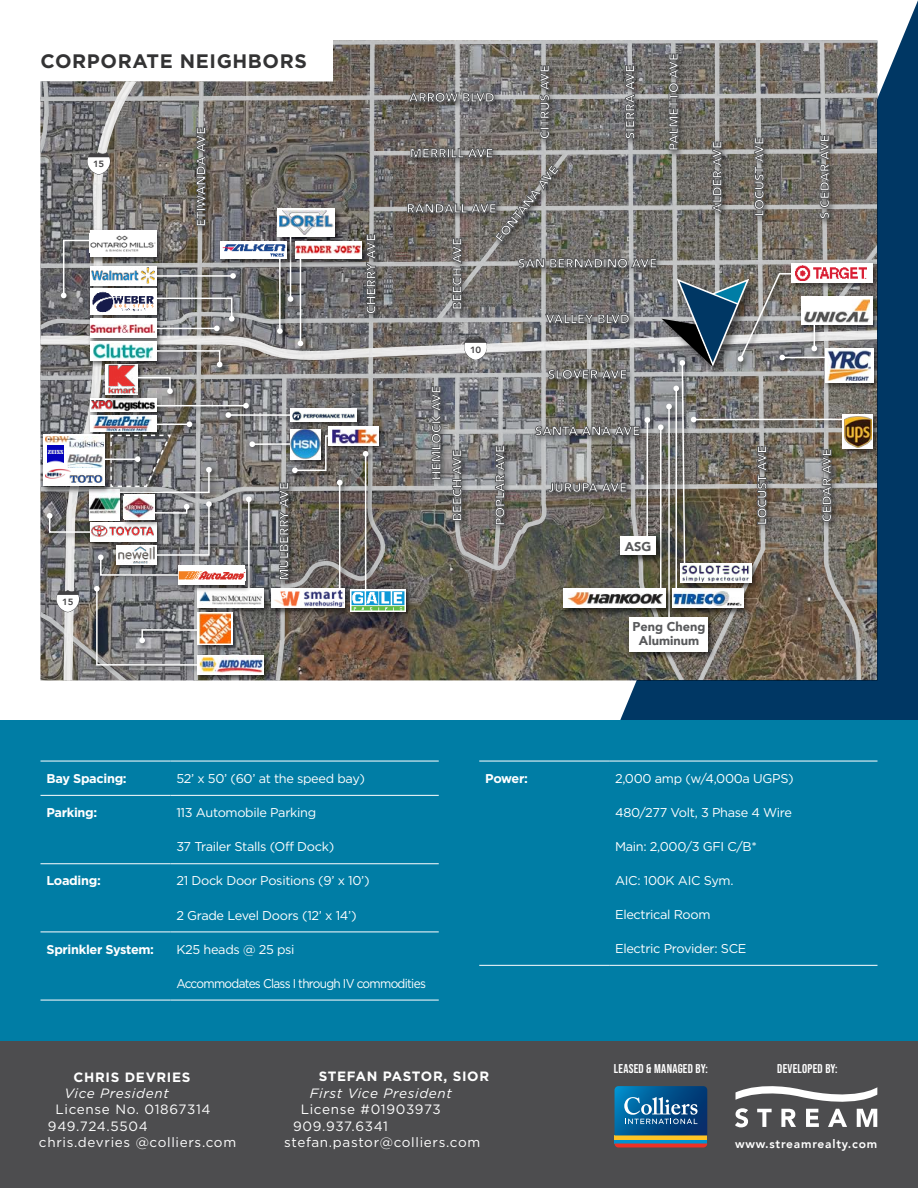
<style>
.page{position:relative;width:918px;height:1188px;background:#fff}
.page>*{position:absolute;margin:0;border:0;box-sizing:border-box;transform-origin:0 0}
.t1{font:700 19.5px "Gotham";letter-spacing:.03em;color:#333334}
.t2{font:13.5px "Gotham";letter-spacing:.05em;color:#fff}
.t3{font:italic 13.5px "Gotham";letter-spacing:.05em;color:#fff}
.t4{font:700 13.5px "Gotham";letter-spacing:.05em;color:#fff}
.t5{font:12.75px "Gotham";letter-spacing:-.025em;color:#fff}
.t6{font:900 12.75px "Avenir LT";color:#fff}
.t7{font:700 12.75px "Gotham";letter-spacing:-.025em;color:#fff}
.t8{font:12.75px "Gotham";letter-spacing:-.06em;color:#fff;scale:.93 1}
.t9{font:12.75px "Bebas Neue";letter-spacing:.02em;color:#fff}
.t10{font:900 12.75px/13.5px "Avenir LT";color:#58595b;text-align:center}
.t11{font:800 12px "Avenir LT";letter-spacing:.065em;color:#fff}
.t12{font:800 9px "Avenir LT";color:#424143;scale:1.07 1}
</style>
<div class="page">
<svg style="left:487px;top:0;width:431px;height:720px;fill:#003764"></svg>
<div style="left:0;top:720px;width:918px;height:468px;background:#007da5"></div>
<div style="left:0;top:1041px;width:918px;height:147px;background:#4d4d4f"></div>
<img style="left:40px;top:40px;width:838px;height:640px">
<hr style="left:40px;top:863px;width:130px;height:1px;background:#fff">
<hr style="left:170px;top:863px;width:269px;height:1px;background:#fff">
<hr style="left:40px;top:761px;width:130px;height:1px;background:#fff">
<hr style="left:170px;top:761px;width:269px;height:1px;background:#fff">
<hr style="left:40px;top:795px;width:130px;height:1px;background:#fff">
<hr style="left:170px;top:795px;width:269px;height:1px;background:#fff">
<hr style="left:40px;top:932px;width:130px;height:1px;background:#fff">
<hr style="left:170px;top:932px;width:269px;height:1px;background:#fff">
<hr style="left:40px;top:1000px;width:130px;height:1px;background:#fff">
<hr style="left:170px;top:1000px;width:269px;height:1px;background:#fff">
<hr style="left:479px;top:761px;width:130px;height:1px;background:#fff">
<hr style="left:609px;top:761px;width:268px;height:1px;background:#fff">
<hr style="left:479px;top:965px;width:130px;height:1px;background:#fff">
<hr style="left:609px;top:965px;width:268px;height:1px;background:#fff">
<svg style="left:735px;top:1086px;width:142px;height:41px"></svg>
<svg style="left:615px;top:1140px;width:92px;height:4px"></svg>
<div style="left:615px;top:1135px;width:92px;height:5px;background:#ffc425"></div>
<svg style="left:615px;top:1144px;width:92px;height:4px"></svg>
<svg style="left:615px;top:1086px;width:92px;height:49px;background:#1e6599"></svg>
<h1 class="t1" style="left:40px;top:50px;width:268px">CORPORATE NEIGHBORS</h1>
<p class="t12" style="left:93px;top:159px;width:12px">15</p>
<p class="t6" style="left:193px;top:227px;width:101px;rotate:-90deg">ETIWANDA AVE</p>
<p class="t12" style="left:62px;top:597px;width:12px">15</p>
<p class="t6" style="left:276px;top:581px;width:100px;rotate:-90deg">MULBERRY AVE</p>
<p class="t6" style="left:409px;top:90px;width:87px">ARROW BLVD</p>
<p class="t6" style="left:410px;top:146px;width:85px">MERRILL AVE</p>
<p class="t6" style="left:537px;top:139px;width:76px;rotate:-90deg">CITRUS AVE</p>
<p class="t6" style="left:622px;top:139px;width:76px;rotate:-90deg">SIERRA AVE</p>
<p class="t6" style="left:666px;top:151px;width:99px;rotate:-90deg">PALMETTO AVE</p>
<p class="t6" style="left:492px;top:236px;width:95px;rotate:-52deg">FONTANA AVE</p>
<p class="t6" style="left:407px;top:201px;width:92px">RANDALL AVE</p>
<p class="t6" style="left:363px;top:314px;width:82px;rotate:-90deg">CHERRY AVE</p>
<p class="t6" style="left:449px;top:310px;width:74px;rotate:-90deg">BEECH AVE</p>
<p class="t6" style="left:518px;top:256px;width:141px">SAN BERNADINO AVE</p>
<p class="t6" style="left:546px;top:311px;width:85px">VALLEY BLVD</p>
<p class="t12" style="left:470px;top:344px;width:12px">10</p>
<p class="t6" style="left:548px;top:367px;width:81px">SLOVER AVE</p>
<p class="t6" style="left:710px;top:213px;width:73px;rotate:-90deg">ALDER AVE</p>
<p class="t6" style="left:752px;top:217px;width:81px;rotate:-90deg">LOCUST AVE</p>
<p class="t6" style="left:429px;top:480px;width:96px;rotate:-90deg">HEMLOCK AVE</p>
<p class="t6" style="left:535px;top:423px;width:107px">SANTA ANA AVE</p>
<p class="t6" style="left:449px;top:521px;width:74px;rotate:-90deg">BEECH AVE</p>
<p class="t6" style="left:492px;top:526px;width:82px;rotate:-90deg">POPLAR AVE</p>
<p class="t6" style="left:754px;top:525px;width:81px;rotate:-90deg">LOCUST AVE</p>
<p class="t6" style="left:548px;top:480px;width:81px">JURUPA AVE</p>
<p class="t10" style="left:625px;top:539px;width:28px">ASG</p>
<p class="t10" style="left:632px;top:620px;width:75px">Peng Cheng<br>Aluminum</p>
<p class="t6" style="left:817px;top:219px;width:86px;rotate:-90deg">S CEDAR AVE</p>
<p class="t6" style="left:819px;top:522px;width:75px;rotate:-90deg">CEDAR AVE</p>
<p class="t7" style="left:46px;top:771px;width:82px">Bay Spacing:</p>
<p class="t5" style="left:176px;top:771px;width:190px">52’ x 50’ (60’ at the speed bay)</p>
<p class="t7" style="left:46px;top:805px;width:52px">Parking:</p>
<p class="t5" style="left:176px;top:806px;width:141px">113 Automobile Parking</p>
<p class="t5" style="left:176px;top:840px;width:159px">37 Trailer Stalls (Off Dock)</p>
<p class="t7" style="left:46px;top:874px;width:56px">Loading:</p>
<p class="t5" style="left:176px;top:874px;width:195px">21 Dock Door Positions (9’ x 10’)</p>
<p class="t5" style="left:176px;top:908px;width:182px">2 Grade Level Doors (12’ x 14’)</p>
<p class="t7" style="left:46px;top:942px;width:109px">Sprinkler System:</p>
<p class="t5" style="left:176px;top:942px;width:120px">K25 heads @ 25 psi</p>
<p class="t8" style="left:176px;top:976px;width:270px">Accommodates Class I through IV commodities</p>
<p class="t7" style="left:485px;top:771px;width:44px">Power:</p>
<p class="t5" style="left:615px;top:771px;width:180px">2,000 amp (w/4,000a UGPS)</p>
<p class="t5" style="left:615px;top:805px;width:178px">480/277 Volt, 3 Phase 4 Wire</p>
<p class="t5" style="left:615px;top:839px;width:143px">Main: 2,000/3 GFI C/B*</p>
<p class="t5" style="left:615px;top:873px;width:120px">AIC: 100K AIC Sym.</p>
<p class="t5" style="left:615px;top:907px;width:97px">Electrical Room</p>
<p class="t5" style="left:615px;top:941px;width:133px">Electric Provider: SCE</p>
<p class="t4" style="left:74px;top:1069px;width:119px">CHRIS DEVRIES</p>
<p class="t3" style="left:64px;top:1086px;width:106px">Vice President</p>
<p class="t2" style="left:55px;top:1102px;width:157px">License No. 01867314</p>
<p class="t2" style="left:48px;top:1119px;width:101px">949.724.5504</p>
<p class="t2" style="left:39px;top:1135px;width:199px">chris.devries @colliers.com</p>
<p class="t4" style="left:319px;top:1069px;width:172px">STEFAN PASTOR, SIOR</p>
<p class="t3" style="left:310px;top:1086px;width:144px">First Vice President</p>
<p class="t2" style="left:301px;top:1102px;width:142px">License #01903973</p>
<p class="t2" style="left:293px;top:1119px;width:96px">909.937.6341</p>
<p class="t2" style="left:284px;top:1135px;width:198px">stefan.pastor@colliers.com</p>
<p class="t9" style="left:614px;top:1061px;width:96px">LEASED &amp; MANAGED BY:</p>
<p class="t9" style="left:777px;top:1061px;width:62px">DEVELOPED BY:</p>
<p class="t11" style="left:735px;top:1136px;width:144px">www.streamrealty.com</p>
</div>
